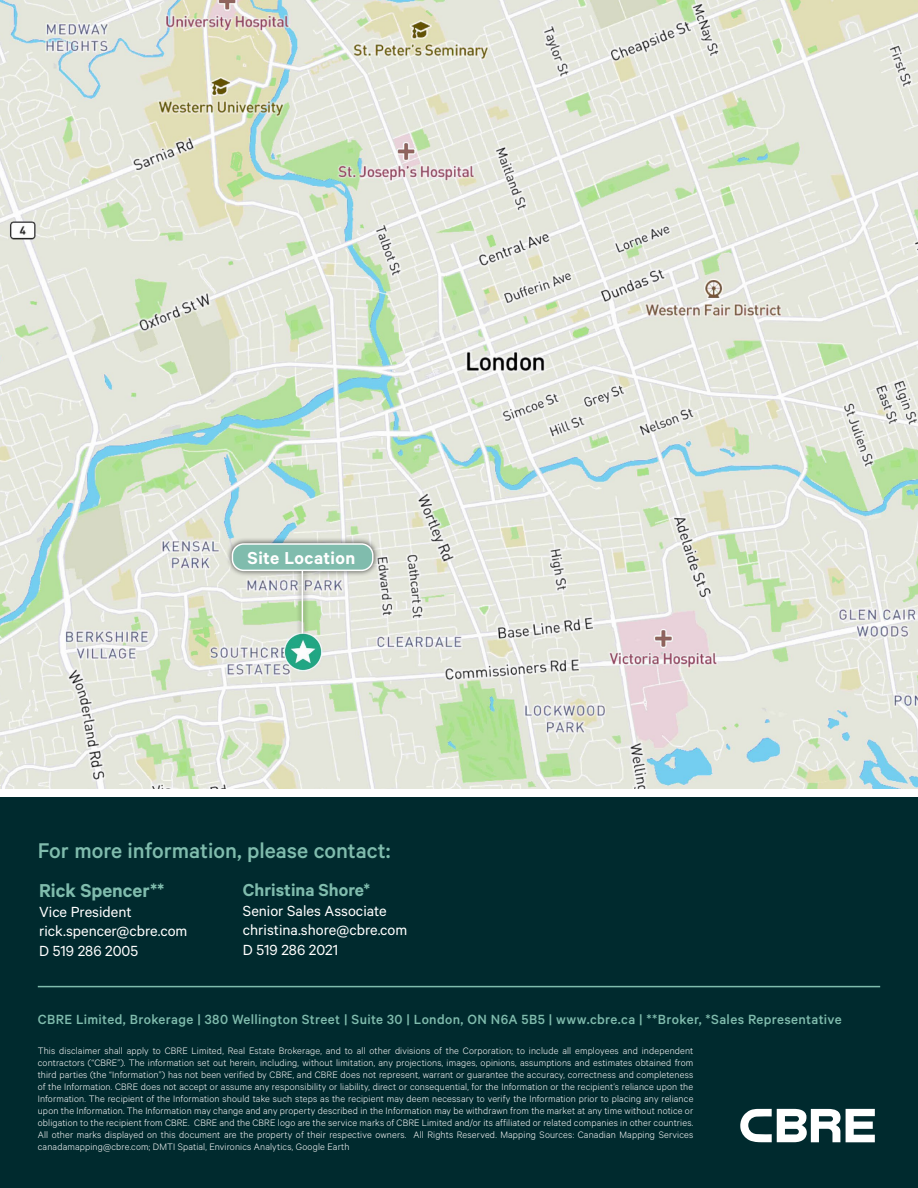
<style>
.page{position:relative;width:918px;height:1188px;background:#fff}
.page>*{position:absolute;margin:0;border:0;box-sizing:border-box;transform-origin:0 0}
.t1{font:500 24px "Calibre";color:#80bcad}
.t2{font:600 21px "Calibre";color:#80bcad}
.t3{font:600 19.5px "Calibre";color:#80bcad}
.t4{font:600 19.5px "Calibre";letter-spacing:.02em;color:#fff}
.t5{font:16.5px/19.5px "Calibre";color:#fff}
.t6{font:500 15px "Calibre";letter-spacing:.02em;color:#80bcad}
.t7{font:300 10.5px/12px "Calibre";letter-spacing:.01em;color:#fff;text-align:justify}
</style>
<div class="page">
<img style="left:0;top:0;width:918px;height:788px">
<div style="left:0;top:797px;width:918px;height:391px;background:#002a2e"></div>
<svg style="left:740px;top:1109px;width:135px;height:33px"></svg>
<hr style="left:38px;top:986px;width:842px;height:1px;background:#80bcad">
<div style="left:226px;top:537px;width:153px;height:102px;background:#000;opacity:.75"></div>
<hr style="left:302px;top:568px;width:1px;height:65px;background:#fff">
<div style="left:232px;top:544px;width:141px;height:26px;background:#80bcad;border-radius:11px"></div>
<div style="left:232px;top:543px;width:142px;height:28px;border:2px solid #fff;border-radius:11px"></div>
<h3 class="t4" style="left:248px;top:546px;width:109px">Site Location</h3>
<h1 class="t1" style="left:38px;top:836px;width:354px">For more information, please contact:</h1>
<h2 class="t2" style="left:39px;top:878px;width:127px">Rick Spencer**</h2>
<h3 class="t5" style="left:39px;top:901px;width:150px">Vice President rick.spencer@cbre.com<br>D 519 286 2005</h3>
<h3 class="t3" style="left:243px;top:879px;width:129px">Christina Shore*</h3>
<h3 class="t5" style="left:243px;top:900px;width:166px">Senior Sales Associate christina.shore@cbre.com<br>D 519 286 2021</h3>
<h3 class="t6" style="left:38px;top:1011px;width:805px">CBRE Limited, Brokerage | 380 Wellington Street | Suite 30 | London, ON N6A 5B5 | www.cbre.ca | **Broker, *Sales Representative</h3>
<p class="t7" style="left:38px;top:1044px;width:657px">This disclaimer shall apply to CBRE Limited, Real Estate Brokerage, and to all other divisions of the Corporation; to include all employees and independent contractors (“CBRE”). The information set out herein, including, without limitation, any projections, images, opinions, assumptions and estimates obtained from third parties (the “Information”) has not been verified by CBRE, and CBRE does not represent, warrant or guarantee the accuracy, correctness and completeness of the Information. CBRE does not accept or assume any responsibility or liability, direct or consequential, for the Information or the recipient’s reliance upon the Information. The recipient of the Information should take such steps as the recipient may deem necessary to verify the Information prior to placing any reliance upon the Information. The Information may change and any property described in the Information may be withdrawn from the market at any time without notice or obligation to the recipient from CBRE. CBRE and the CBRE logo are the service marks of CBRE Limited and/or its affiliated or related companies in other countries.<br>All other marks displayed on this document are the property of their respective owners. All Rights Reserved. Mapping Sources: Canadian Mapping Services canadamapping@cbre.com; DMTI Spatial, Environics Analytics, Google Earth</p>
</div>
